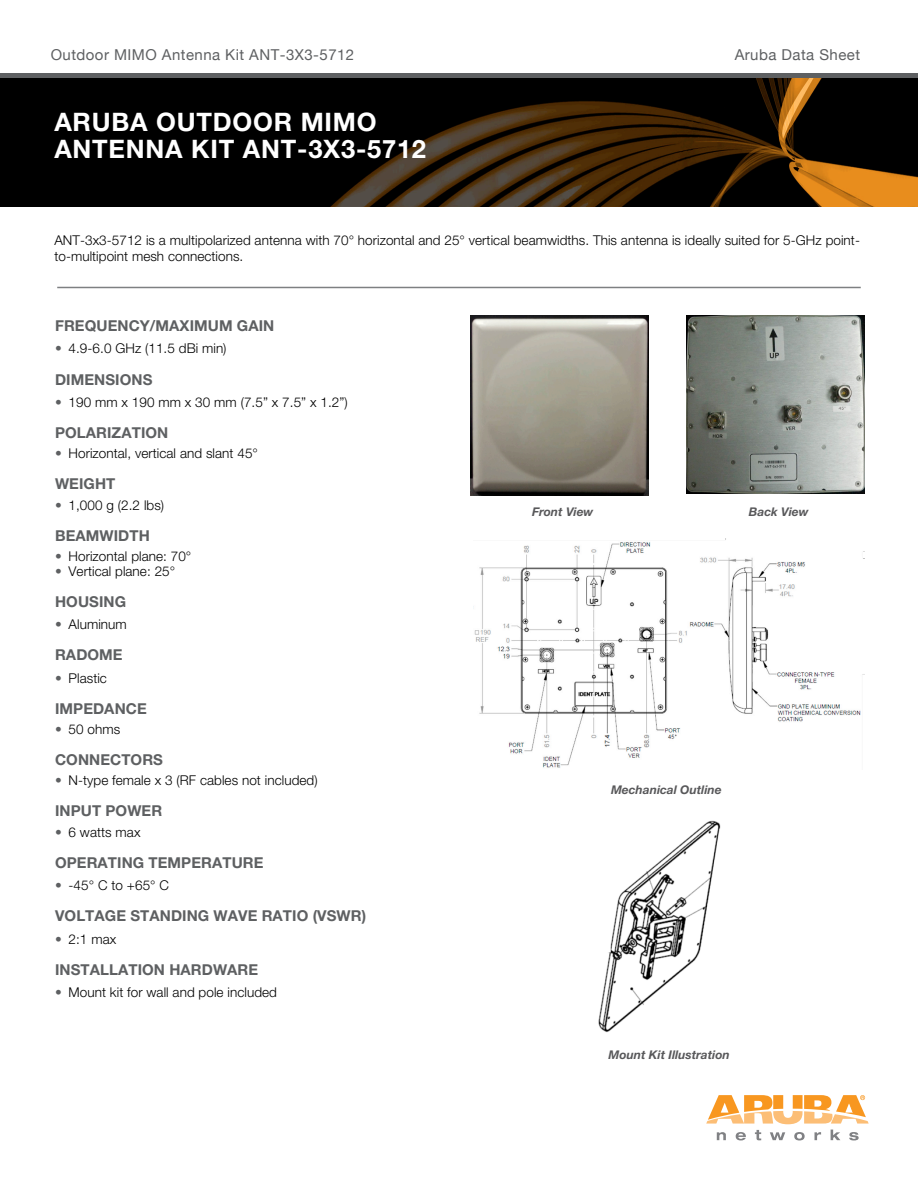
<style>
.page{position:relative;width:918px;height:1188px;background:#fff}
.page>*{position:absolute;margin:0;border:0;box-sizing:border-box;transform-origin:0 0}
.t1{font:700 25.5px/27px "Helvetica Neue LT Std";letter-spacing:.03em;color:#fff}
.t2{font:700 15px "Helvetica Neue LT Std";letter-spacing:.005em;color:#5e6062}
.t3{font:15px "Helvetica Neue";letter-spacing:.03em;color:#5e6062}
.t4{font:300 13.5px/15.8px "Helvetica Neue LT Std";letter-spacing:.005em;color:#000}
.t5{font:italic 700 12px "Helvetica Neue LT Std";color:#58585a}
.s1{color:#5e6062}
</style>
<div class="page">
<div style="left:0;top:74px;width:918px;height:132px;background:#000"></div>
<img style="left:331px;top:78px;width:587px;height:128px">
<div style="left:0;top:73px;width:918px;height:5px;background:#5e6062"></div>
<svg style="left:706px;top:1095px;width:163px;height:29px"></svg>
<svg style="left:717px;top:1132px;width:9px;height:8px"></svg>
<svg style="left:736px;top:1132px;width:10px;height:8px"></svg>
<svg style="left:755px;top:1130px;width:6px;height:10px"></svg>
<svg style="left:770px;top:1132px;width:15px;height:8px"></svg>
<svg style="left:794px;top:1132px;width:11px;height:8px"></svg>
<svg style="left:815px;top:1132px;width:6px;height:8px"></svg>
<svg style="left:831px;top:1130px;width:9px;height:10px"></svg>
<svg style="left:849px;top:1132px;width:10px;height:8px"></svg>
<hr style="left:57px;top:287px;width:804px;height:1px;background:#7e8082">
<img style="left:471px;top:315px;width:178px;height:181px">
<img style="left:686px;top:315px;width:178px;height:178px">
<img style="left:598px;top:820px;width:122px;height:212px">
<img style="left:474px;top:538px;width:390px;height:230px">
<p class="t3" style="left:51px;top:43px;width:305px">Outdoor MIMO Antenna Kit ANT-3X3-5712</p>
<p class="t3" style="left:735px;top:43px;width:127px">Aruba Data Sheet</p>
<h1 class="t1" style="left:54px;top:108px;width:373px">ARUBA OUTDOOR MIMO<br>ANTENNA KIT ANT-3X3-5712</h1>
<p class="t4" style="left:54px;top:232px;width:807px">ANT-3x3-5712 is a multipolarized antenna with 70° horizontal and 25° vertical beamwidths. This antenna is ideally suited for 5-GHz point&shy;to-multipoint mesh connections.</p>
<p class="t2" style="left:55px;top:316px;width:53px">FREQUEN</p>
<p class="t2" style="left:129px;top:316px;width:145px">CY/MAXIMUM GAIN</p>
<p class="t4" style="left:55px;top:340px;width:173px"><span class="s1">•</span> 4.9-6.0 GHz (11.5 dBi min)</p>
<p class="t2" style="left:55px;top:370px;width:99px">DIMENSIONS</p>
<p class="t4" style="left:55px;top:394px;width:294px"><span class="s1">•</span> 190 mm x 190 mm x 30 mm (7.5” x 7.5” x 1.2”)</p>
<p class="t2" style="left:55px;top:423px;width:113px">POLARIZATION</p>
<p class="t4" style="left:55px;top:445px;width:204px"><span class="s1">•</span> Horizontal, vertical and slant 45°</p>
<p class="t2" style="left:55px;top:475px;width:61px">WEIGHT</p>
<p class="t4" style="left:55px;top:497px;width:111px"><span class="s1">•</span> 1,000 g (2.2 lbs)</p>
<p class="t2" style="left:55px;top:526px;width:96px">BEAMWIDTH</p>
<p class="t4" style="left:55px;top:548px;width:138px"><span class="s1">•</span> Horizontal plane: 70°</p>
<p class="t4" style="left:55px;top:563px;width:122px"><span class="s1">•</span> Vertical plane: 25°</p>
<p class="t2" style="left:55px;top:592px;width:73px">HOUSING</p>
<p class="t4" style="left:55px;top:616px;width:73px"><span class="s1">•</span> Aluminum</p>
<p class="t2" style="left:55px;top:646px;width:67px">RADOME</p>
<p class="t4" style="left:55px;top:670px;width:53px"><span class="s1">•</span> Plastic</p>
<p class="t2" style="left:55px;top:699px;width:92px">IMPEDANCE</p>
<p class="t4" style="left:55px;top:721px;width:67px"><span class="s1">•</span> 50 ohms</p>
<p class="t2" style="left:55px;top:751px;width:35px">CONNE</p>
<p class="t2" style="left:110px;top:751px;width:54px">CTORS</p>
<p class="t4" style="left:55px;top:772px;width:264px"><span class="s1">•</span> N-type female x 3 (RF cables not included)</p>
<p class="t2" style="left:55px;top:802px;width:98px">INPUT POWER</p>
<p class="t4" style="left:55px;top:824px;width:87px"><span class="s1">•</span> 6 watts max</p>
<p class="t2" style="left:55px;top:853px;width:179px">OPERATING TEMPERATURE</p>
<p class="t4" style="left:55px;top:877px;width:115px"><span class="s1">•</span> -45° C to +65° C</p>
<p class="t2" style="left:55px;top:907px;width:313px">VOLTAGE STAND ING WAVE RATIO (VSWR)</p>
<p class="t4" style="left:55px;top:931px;width:63px"><span class="s1">•</span> 2:1 max</p>
<p class="t2" style="left:55px;top:960px;width:194px">INSTALLATION HARDWARE</p>
<p class="t4" style="left:55px;top:985px;width:223px"><span class="s1">•</span> Mount kit for wall and pole included</p>
<p class="t5" style="left:532px;top:504px;width:63px">Front View</p>
<p class="t5" style="left:749px;top:504px;width:61px">Back View</p>
<p class="t5" style="left:611px;top:782px;width:112px">Mechanical Outline</p>
<p class="t5" style="left:609px;top:1047px;width:123px">Mount Kit Illustration</p>
</div>
